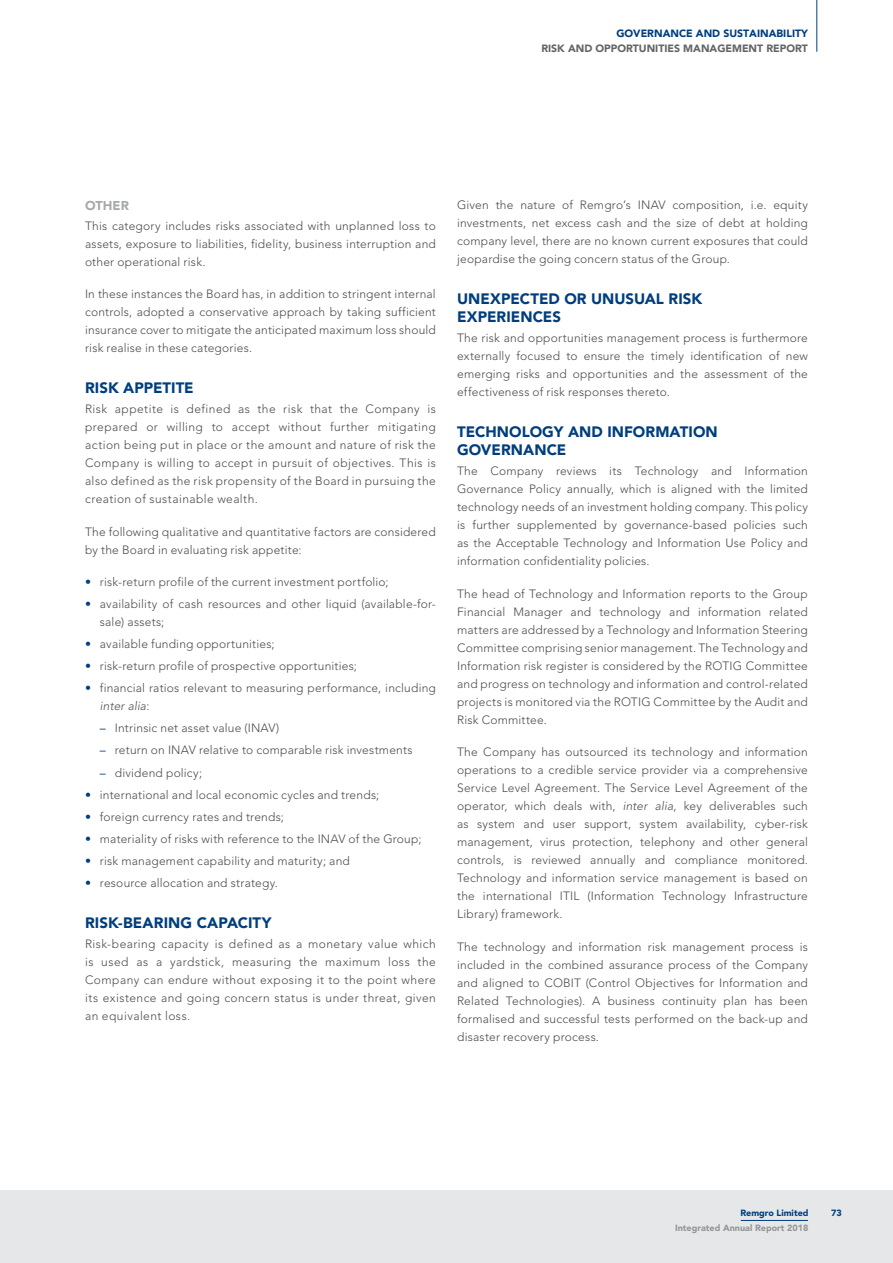
<style>
.page{position:relative;width:893px;height:1263px;background:#fff}
.page>*{position:absolute;margin:0;border:0;box-sizing:border-box;transform-origin:0 0}
.t1{font:900 15px/18px "Avenir LT Std";letter-spacing:.005em;color:#003e7e}
.t2{font:900 12.75px "Avenir LT Std";color:#a7a9ac}
.t3{font:300 12px/18px "Avenir LT Std";letter-spacing:.015em;color:#4d4d4f;text-align:justify}
.t4{font:900 10.5px "Avenir LT Std";color:#636466}
.t5{font:900 10.5px "Avenir LT Std";color:#003e7e}
.t6{font:900 9px "Avenir LT Std";color:#939598}
.t7{font:900 9px "Avenir LT Std";color:#003e7e}
.s1{font-weight:800;color:#003e7e}
.s2{font-style:italic}
.s3{font-weight:400;color:#003e7e}
</style>
<div class="page">
<div style="left:0;top:1191px;width:893px;height:72px;background:#e6e7e8"></div>
<hr style="left:741px;top:1220px;width:67px;height:1px;background:#003e7e">
<hr style="left:816px;top:0;width:1px;height:52px;background:#003e7e">
<p class="t5" style="left:616px;top:27px;width:193px">GOVERNANCE AND SUSTAINABILITY</p>
<p class="t4" style="left:541px;top:42px;width:268px">RISK AND OPPORTUNITIES MANAGEMENT REPORT</p>
<p class="t2" style="left:85px;top:197px;width:45px">OTHER</p>
<p class="t3" style="left:85px;top:217px;width:352px">This category includes risks associated with unplanned loss to assets, exposure to liabilities, fidelity, business interruption and other operational risk.</p>
<p class="t3" style="left:85px;top:285px;width:352px">In these instances the Board has, in addition to stringent internal controls, adopted a conservative approach by taking sufficient insurance cover to mitigate the anticipated maximum loss should risk realise in these categories.</p>
<p class="t1" style="left:85px;top:379px;width:110px">RISK APPETITE</p>
<p class="t3" style="left:85px;top:400px;width:352px">Risk appetite is defined as the risk that the Company is prepared or willing to accept without further mitigating action being put in place or the amount and nature of risk the Company is willing to accept in pursuit of objectives. This is also defined as the risk propensity of the Board in pursuing the creation of sustainable wealth.</p>
<p class="t3" style="left:85px;top:522px;width:352px">The following qualitative and quantitative factors are considered by the Board in evaluating risk appetite:</p>
<p class="t3" style="left:85px;top:573px;width:305px"><span class="s1">•</span> risk-return profile of the current investment portfolio;</p>
<p class="t3" style="left:100px;top:595px;width:337px;text-indent:-15px"><span class="s1">•</span> availability of cash resources and other liquid (available-for&shy;sale) assets;</p>
<p class="t3" style="left:85px;top:635px;width:191px"><span class="s1">•</span> available funding opportunities;</p>
<p class="t3" style="left:85px;top:657px;width:273px"><span class="s1">•</span> risk-return profile of prospective opportunities;</p>
<p class="t3" style="left:100px;top:679px;width:337px;text-indent:-15px"><span class="s1">•</span> financial ratios relevant to measuring performance, including <span class="s2">inter alia</span>:</p>
<p class="t3" style="left:100px;top:719px;width:181px"><span class="s3">–</span> Intrinsic net asset value (INAV)</p>
<p class="t3" style="left:100px;top:741px;width:314px"><span class="s3">–</span> return on INAV relative to comparable risk investments</p>
<p class="t3" style="left:100px;top:764px;width:104px"><span class="s3">–</span> dividend policy;</p>
<p class="t3" style="left:85px;top:786px;width:296px"><span class="s1">•</span> international and local economic cycles and trends;</p>
<p class="t3" style="left:85px;top:808px;width:201px"><span class="s1">•</span> foreign currency rates and trends;</p>
<p class="t3" style="left:85px;top:830px;width:338px"><span class="s1">•</span> materiality of risks with reference to the INAV of the Group;</p>
<p class="t3" style="left:85px;top:852px;width:266px"><span class="s1">•</span> risk management capability and maturity; and</p>
<p class="t3" style="left:85px;top:874px;width:195px"><span class="s1">•</span> resource allocation and strategy.</p>
<p class="t1" style="left:85px;top:914px;width:188px">RISK-BEARING CAPACITY</p>
<p class="t3" style="left:85px;top:935px;width:352px">Risk-bearing capacity is defined as a monetary value which is used as a yardstick, measuring the maximum loss the Company can endure without exposing it to the point where its existence and going concern status is under threat, given an equivalent loss.</p>
<p class="t3" style="left:457px;top:196px;width:352px">Given the nature of Remgro’s INAV composition, i.e. equity investments, net excess cash and the size of debt at holding company level, there are no known current exposures that could jeopardise the going concern status of the Group.</p>
<p class="t1" style="left:457px;top:290px;width:247px">UNEXPECTED OR UNUSUAL RISK<br>EXPERIENCES</p>
<p class="t3" style="left:457px;top:329px;width:352px">The risk and opportunities management process is furthermore externally focused to ensure the timely identification of new emerging risks and opportunities and the assessment of the effectiveness of risk responses thereto.</p>
<p class="t1" style="left:457px;top:423px;width:262px">TECHNOLOGY AND INFORMATION<br>GOVERNANCE</p>
<p class="t3" style="left:457px;top:462px;width:352px">The Company reviews its Technology and Information Governance Policy annually, which is aligned with the limited technology needs of an investment holding company. This policy is further supplemented by governance-based policies such as the Acceptable Technology and Information Use Policy and information confidentiality policies.</p>
<p class="t3" style="left:457px;top:584px;width:352px">The head of Technology and Information reports to the Group Financial Manager and technology and information related matters are addressed by a Technology and Information Steering Committee comprising senior management. The Technology and Information risk register is considered by the ROTIG Committee and progress on technology and information and control-related projects is monitored via the ROTIG Committee by the Audit and Risk Committee.</p>
<p class="t3" style="left:457px;top:743px;width:352px">The Company has outsourced its technology and information operations to a credible service provider via a comprehensive Service Level Agreement. The Service Level Agreement of the operator, which deals with, <span class="s2">inter alia</span>, key deliverables such as system and user support, system availability, cyber-risk management, virus protection, telephony and other general controls, is reviewed annually and compliance monitored.<br>Technology and information service management is based on the international ITIL (Information Technology Infrastructure Library) framework.</p>
<p class="t3" style="left:457px;top:937px;width:352px">The technology and information risk management process is included in the combined assurance process of the Company and aligned to COBIT (Control Objectives for Information and Related Technologies). A business continuity plan has been formalised and successful tests performed on the back-up and disaster recovery process.</p>
<p class="t7" style="left:740px;top:1207px;width:70px">Remgro Limited</p>
<p class="t7" style="left:831px;top:1207px;width:12px">73</p>
<p class="t6" style="left:675px;top:1222px;width:135px">Integrated Annual Report 2018</p>
</div>
